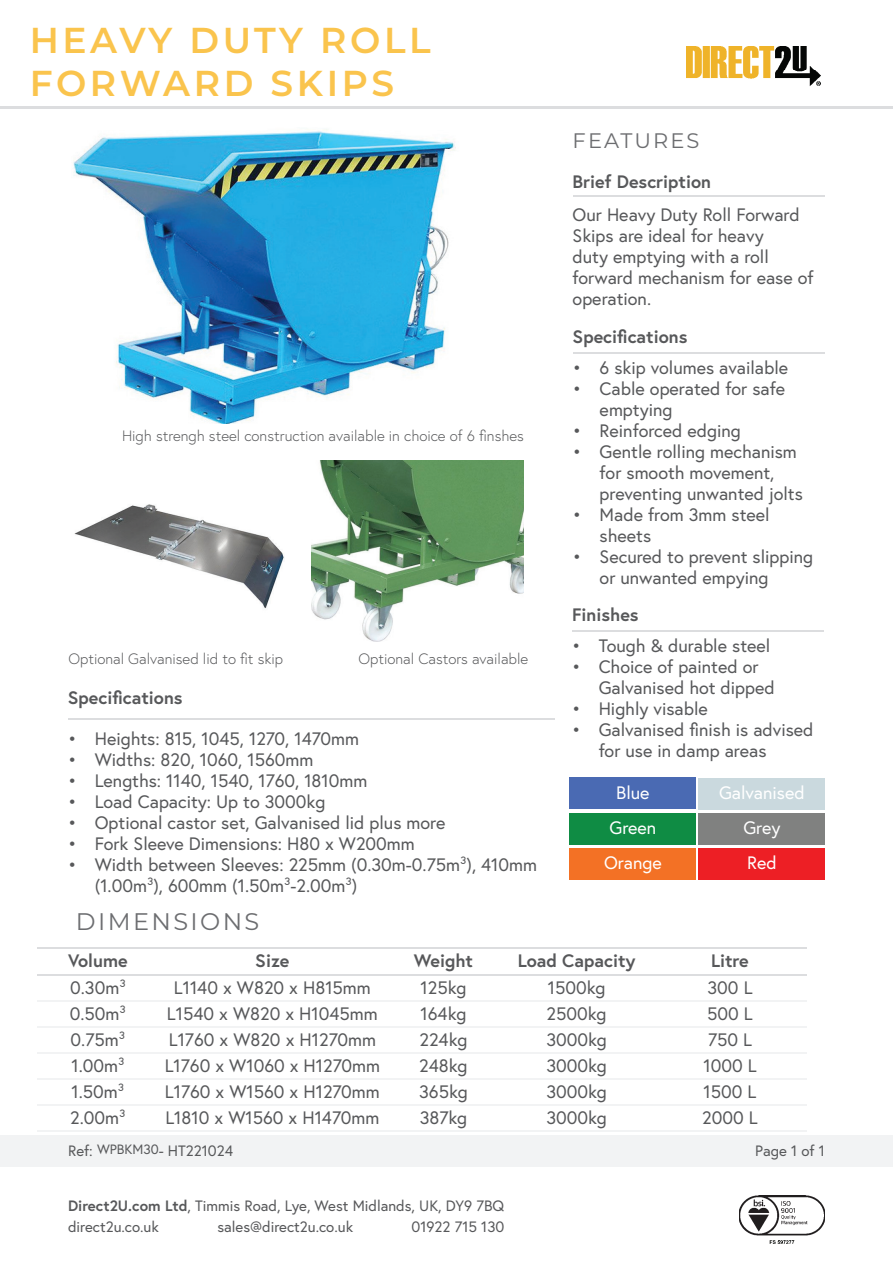
<style>
.page{position:relative;width:893px;height:1263px;background:#fff}
.page>*{position:absolute;margin:0;border:0;box-sizing:border-box;transform-origin:0 0}
.t1{font:600 36px/43.2px "Montserrat";letter-spacing:.1em;color:#fac44d}
.t2{font:24px "Montserrat";letter-spacing:.1em;color:#6c6d70}
.t3{font:21px "Montserrat";letter-spacing:.1em;color:#6c6d70}
.t4{font:18px/21px "Europa";color:#57585a}
.t5{font:700 18px "Europa";color:#57585a}
.t6{font:18px/35.1px "Europa";color:#fff;text-align:center}
.t7{font:15px "Europa";color:#57585a}
.t8{font:300 15px "Europa";color:#57585a}
.s1{font-size:13.5px}
.s2{font-weight:700}
</style>
<div class="page">
<div style="left:0;top:1135px;width:893px;height:32px;background:#f2f3f4"></div>
<img style="left:739px;top:1195px;width:86px;height:49px">
<img style="left:686px;top:47px;width:135px;height:39px">
<hr style="left:0;top:106px;width:893px;height:2px;background:#dcdddf">
<hr style="left:573px;top:196px;width:251px;height:1px;background:#dcdddf">
<hr style="left:573px;top:352px;width:251px;height:1px;background:#dcdddf">
<hr style="left:572px;top:631px;width:252px;height:1px;background:#dcdddf">
<hr style="left:38px;top:947px;width:120px;height:1px;background:#dcdddf">
<hr style="left:158px;top:947px;width:229px;height:1px;background:#dcdddf">
<hr style="left:387px;top:947px;width:113px;height:1px;background:#dcdddf">
<hr style="left:500px;top:947px;width:153px;height:1px;background:#dcdddf">
<hr style="left:653px;top:947px;width:154px;height:1px;background:#dcdddf">
<hr style="left:38px;top:1000px;width:120px;height:1px;background:#f2f3f4">
<hr style="left:158px;top:1000px;width:229px;height:1px;background:#f2f3f4">
<hr style="left:387px;top:1000px;width:113px;height:1px;background:#f2f3f4">
<hr style="left:500px;top:1000px;width:153px;height:1px;background:#f2f3f4">
<hr style="left:653px;top:1000px;width:154px;height:1px;background:#f2f3f4">
<hr style="left:38px;top:1026px;width:120px;height:1px;background:#f2f3f4">
<hr style="left:158px;top:1026px;width:229px;height:1px;background:#f2f3f4">
<hr style="left:387px;top:1026px;width:113px;height:1px;background:#f2f3f4">
<hr style="left:500px;top:1026px;width:153px;height:1px;background:#f2f3f4">
<hr style="left:653px;top:1026px;width:154px;height:1px;background:#f2f3f4">
<hr style="left:38px;top:1052px;width:120px;height:2px;background:#f2f3f4">
<hr style="left:158px;top:1052px;width:229px;height:2px;background:#f2f3f4">
<hr style="left:387px;top:1052px;width:113px;height:2px;background:#f2f3f4">
<hr style="left:500px;top:1052px;width:153px;height:2px;background:#f2f3f4">
<hr style="left:653px;top:1052px;width:154px;height:2px;background:#f2f3f4">
<hr style="left:38px;top:1079px;width:120px;height:1px;background:#f2f3f4">
<hr style="left:158px;top:1079px;width:229px;height:1px;background:#f2f3f4">
<hr style="left:387px;top:1079px;width:113px;height:1px;background:#f2f3f4">
<hr style="left:500px;top:1079px;width:153px;height:1px;background:#f2f3f4">
<hr style="left:653px;top:1079px;width:154px;height:1px;background:#f2f3f4">
<hr style="left:38px;top:1105px;width:120px;height:1px;background:#f2f3f4">
<hr style="left:158px;top:1105px;width:229px;height:1px;background:#f2f3f4">
<hr style="left:387px;top:1105px;width:113px;height:1px;background:#f2f3f4">
<hr style="left:500px;top:1105px;width:153px;height:1px;background:#f2f3f4">
<hr style="left:653px;top:1105px;width:154px;height:1px;background:#f2f3f4">
<hr style="left:38px;top:1131px;width:120px;height:1px;background:#f2f3f4">
<hr style="left:158px;top:1131px;width:229px;height:1px;background:#f2f3f4">
<hr style="left:387px;top:1131px;width:113px;height:1px;background:#f2f3f4">
<hr style="left:500px;top:1131px;width:153px;height:1px;background:#f2f3f4">
<hr style="left:653px;top:1131px;width:154px;height:1px;background:#f2f3f4">
<hr style="left:38px;top:974px;width:120px;height:1px;background:#dcdddf">
<hr style="left:158px;top:974px;width:229px;height:1px;background:#dcdddf">
<hr style="left:387px;top:974px;width:113px;height:1px;background:#dcdddf">
<hr style="left:500px;top:974px;width:153px;height:1px;background:#dcdddf">
<hr style="left:653px;top:974px;width:154px;height:1px;background:#dcdddf">
<img style="left:73px;top:130px;width:383px;height:294px">
<img style="left:311px;top:461px;width:213px;height:180px">
<div style="left:570px;top:777px;width:126px;height:32px;background:#4a6ab3"></div>
<img style="left:74px;top:504px;width:210px;height:105px">
<hr style="left:68px;top:718px;width:487px;height:1px;background:#dcdddf">
<div style="left:570px;top:813px;width:126px;height:31px;background:#0f8c44"></div>
<div style="left:699px;top:778px;width:126px;height:31px;background:#cad9de"></div>
<div style="left:699px;top:813px;width:126px;height:31px;background:#808180"></div>
<div style="left:570px;top:848px;width:126px;height:32px;background:#f37125"></div>
<div style="left:699px;top:848px;width:126px;height:32px;background:#ed1f25"></div>
<h1 class="t1" style="left:30px;top:17px;width:402px">HEAVY DUTY ROLL<br>FORWARD SKIPS</h1>
<p class="t8" style="left:122px;top:426px;width:403px">High strengh steel construction available in choice of 6 finshes</p>
<p class="t8" style="left:68px;top:649px;width:216px">Optional Galvanised lid to fit skip</p>
<p class="t8" style="left:358px;top:649px;width:171px">Optional Castors available</p>
<p class="t5" style="left:68px;top:686px;width:116px">Specifications</p>
<p class="t4" style="left:68px;top:728px;width:293px">• Heights: 815, 1045, 1270, 1470mm</p>
<p class="t4" style="left:68px;top:749px;width:247px">• Widths: 820, 1060, 1560mm</p>
<p class="t4" style="left:68px;top:770px;width:301px">• Lengths: 1140, 1540, 1760, 1810mm</p>
<p class="t4" style="left:68px;top:791px;width:259px">• Load Capacity: Up to 3000kg</p>
<p class="t4" style="left:68px;top:812px;width:379px">• Optional castor set, Galvanised lid plus more</p>
<p class="t4" style="left:68px;top:833px;width:349px">• Fork Sleeve Dimensions: H80 x W200mm</p>
<p class="t4" style="left:95px;top:854px;width:444px;text-indent:-27px">• Width between Sleeves: 225mm (0.30m-0.75m³), 410mm (1.00m³), 600mm (1.50m³-2.00m³)</p>
<h2 class="t2" style="left:76px;top:905px;width:185px">DIMENSIONS</h2>
<p class="t3" style="left:573px;top:126px;width:128px">FEATURES</p>
<p class="t5" style="left:573px;top:169px;width:140px">Brief Description</p>
<p class="t4" style="left:573px;top:204px;width:243px">Our Heavy Duty Roll Forward<br>Skips are ideal for heavy<br>duty emptying with a roll forward mechanism for ease of operation.</p>
<p class="t5" style="left:573px;top:324px;width:116px">Specifications</p>
<p class="t4" style="left:573px;top:357px;width:217px">• 6 skip volumes available</p>
<p class="t4" style="left:600px;top:378px;width:187px;text-indent:-27px">• Cable operated for safe emptying</p>
<p class="t4" style="left:573px;top:420px;width:170px">• Reinforced edging</p>
<p class="t4" style="left:600px;top:441px;width:205px;text-indent:-27px">• Gentle rolling mechanism for smooth movement, preventing unwanted jolts</p>
<p class="t4" style="left:600px;top:504px;width:172px;text-indent:-27px">• Made from 3mm steel sheets</p>
<p class="t4" style="left:600px;top:546px;width:215px;text-indent:-27px">• Secured to prevent slipping or unwanted empying</p>
<p class="t5" style="left:572px;top:602px;width:68px">Finishes</p>
<p class="t4" style="left:572px;top:634px;width:200px">• Tough &amp; durable steel</p>
<p class="t4" style="left:599px;top:655px;width:178px;text-indent:-27px">• Choice of painted or<br>Galvanised hot dipped</p>
<p class="t4" style="left:572px;top:697px;width:138px">• Highly visable</p>
<p class="t4" style="left:599px;top:718px;width:216px;text-indent:-27px">• Galvanised finish is advised for use in damp areas</p>
<p class="t6" style="left:616px;top:774px;width:35px">Blue</p>
<p class="t6" style="left:719px;top:775px;width:87px">Galvanised<br>Grey</p>
<p class="t6" style="left:609px;top:810px;width:48px">Green</p>
<p class="t6" style="left:604px;top:845px;width:59px">Orange</p>
<p class="t6" style="left:747px;top:845px;width:31px">Red</p>
<p class="t5" style="left:68px;top:948px;width:61px">Volume</p>
<p class="t5" style="left:255px;top:948px;width:36px">Size</p>
<p class="t5" style="left:414px;top:948px;width:61px">Weight</p>
<p class="t5" style="left:518px;top:948px;width:119px">Load Capacity</p>
<p class="t5" style="left:711px;top:948px;width:39px">Litre</p>
<p class="t4" style="left:70px;top:976px;width:57px">0.30m³</p>
<p class="t4" style="left:174px;top:976px;width:198px">L1140 x W820 x H815mm</p>
<p class="t4" style="left:420px;top:976px;width:47px">125kg</p>
<p class="t4" style="left:548px;top:976px;width:59px">1500kg</p>
<p class="t4" style="left:707px;top:976px;width:46px">300 L</p>
<p class="t4" style="left:70px;top:1002px;width:58px">0.50m³</p>
<p class="t4" style="left:167px;top:1002px;width:212px">L1540 x W820 x H1045mm</p>
<p class="t4" style="left:420px;top:1002px;width:47px">164kg</p>
<p class="t4" style="left:547px;top:1002px;width:61px">2500kg</p>
<p class="t4" style="left:707px;top:1002px;width:47px">500 L</p>
<p class="t4" style="left:71px;top:1028px;width:56px">0.75m³</p>
<p class="t4" style="left:169px;top:1028px;width:209px">L1760 x W820 x H1270mm</p>
<p class="t4" style="left:419px;top:1028px;width:49px">224kg</p>
<p class="t4" style="left:546px;top:1028px;width:62px">3000kg</p>
<p class="t4" style="left:708px;top:1028px;width:45px">750 L</p>
<p class="t4" style="left:71px;top:1054px;width:55px">1.00m³</p>
<p class="t4" style="left:165px;top:1054px;width:217px">L1760 x W1060 x H1270mm</p>
<p class="t4" style="left:419px;top:1054px;width:50px">248kg</p>
<p class="t4" style="left:546px;top:1054px;width:62px">3000kg</p>
<p class="t4" style="left:703px;top:1054px;width:55px">1000 L</p>
<p class="t4" style="left:72px;top:1081px;width:54px">1.50m³</p>
<p class="t4" style="left:165px;top:1081px;width:216px">L1760 x W1560 x H1270mm</p>
<p class="t4" style="left:419px;top:1081px;width:50px">365kg</p>
<p class="t4" style="left:546px;top:1081px;width:62px">3000kg</p>
<p class="t4" style="left:704px;top:1081px;width:54px">1500 L</p>
<p class="t4" style="left:70px;top:1107px;width:57px">2.00m³</p>
<p class="t4" style="left:166px;top:1107px;width:215px">L1810 x W1560 x H1470mm</p>
<p class="t4" style="left:420px;top:1107px;width:49px">387kg</p>
<p class="t4" style="left:546px;top:1107px;width:62px">3000kg</p>
<p class="t4" style="left:702px;top:1107px;width:57px">2000 L</p>
<p class="t7" style="left:68px;top:1141px;width:167px">Ref: <span class="s1">WPBKM30</span>- HT221024</p>
<p class="t7" style="left:755px;top:1141px;width:71px">Page 1 of 1</p>
<p class="t7" style="left:68px;top:1196px;width:438px"><span class="s2">Direct2U.com Ltd</span>, Timmis Road, Lye, West Midlands, UK, DY9 7BQ</p>
<p class="t7" style="left:68px;top:1217px;width:92px">direct2u.co.uk</p>
<p class="t7" style="left:217px;top:1217px;width:137px">sales@direct2u.co.uk</p>
<p class="t7" style="left:412px;top:1217px;width:94px">01922 715 130</p>
</div>
